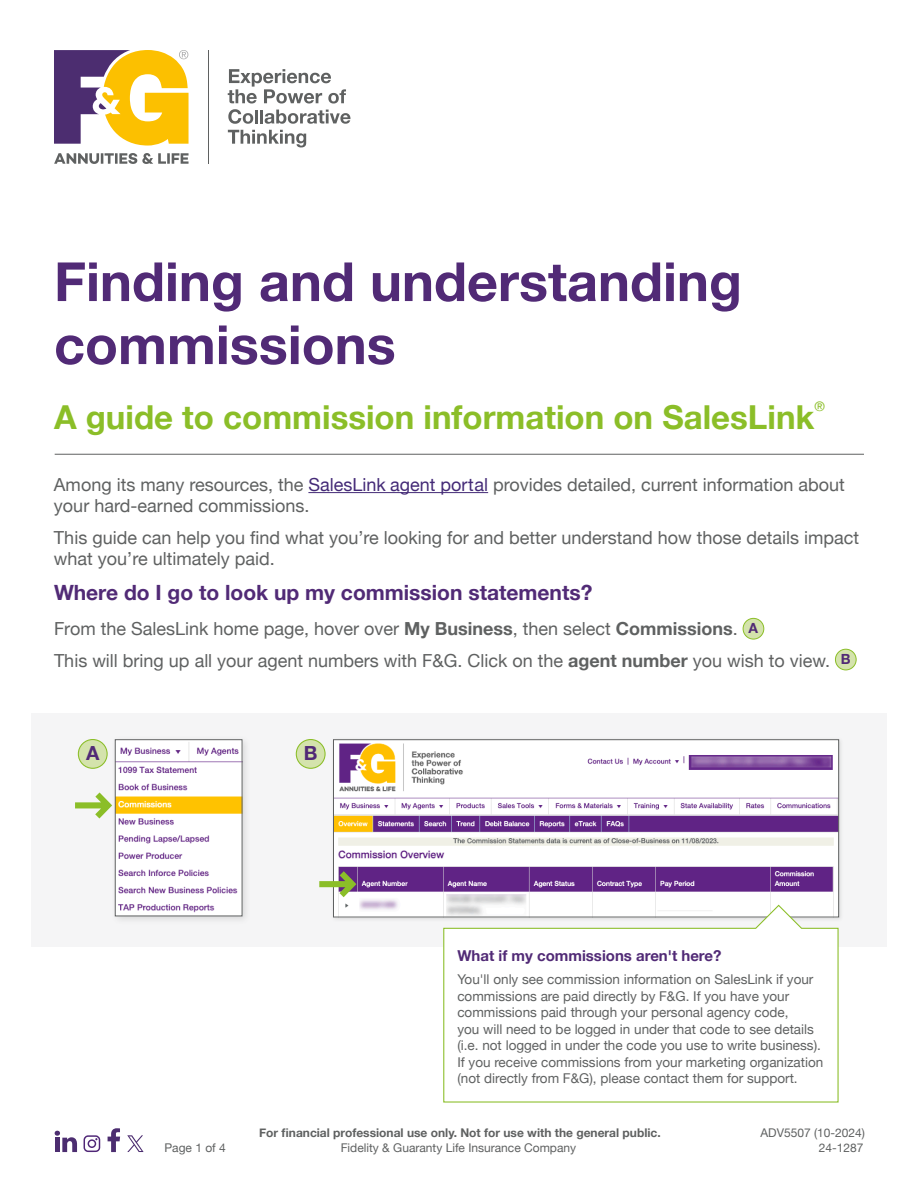
<style>
.page{position:relative;width:918px;height:1188px;background:#fff}
.page>*{position:absolute;margin:0;border:0;box-sizing:border-box;transform-origin:0 0}
.t1{font:700 54px/63px "Helvetica Neue";color:#512a76}
.t2{font:700 33px "Helvetica Neue";color:#8bbe28}
.t3{font:700 21px "Helvetica Neue";color:#512a76}
.t4{font:700 19.5px "Helvetica Neue";color:#512a76}
.t5{font:18px/21px "Helvetica Neue";color:#5f6161}
.t6{font:700 15px "Helvetica Neue";color:#512a76}
.t7{font:13.5px/16.5px "Helvetica Neue";color:#5f6161}
.t8{font:13.05px "Helvetica Neue";color:#8bbe28}
.t9{font:12px "Helvetica Neue";color:#5f6161}
.t10{font:700 12px "Helvetica Neue";color:#5f6161}
.s1{color:#442a77}
.s2{font-weight:700}
.s3{font-weight:700;font-size:13.95px;color:#512a76}
</style>
<div class="page">
<svg style="left:108px;top:1128px;width:12px;height:24px"></svg>
<svg style="left:127px;top:1135px;width:17px;height:17px"></svg>
<svg style="left:55px;top:1131px;width:22px;height:21px"></svg>
<svg style="left:84px;top:1135px;width:16px;height:17px"></svg>
<div style="left:31px;top:713px;width:856px;height:234px;background:#f5f5f6"></div>
<hr style="left:308px;top:492px;width:180px;height:1px;background:#442a77">
<div style="left:743px;top:618px;width:21px;height:21px;background:#d4e3ac;border-radius:50%"></div>
<div style="left:743px;top:618px;width:21px;height:21px;border:1px solid #8bbe28;border-radius:50%"></div>
<div style="left:835px;top:649px;width:21px;height:21px;background:#d4e3ac;border-radius:50%"></div>
<div style="left:835px;top:649px;width:22px;height:21px;border:1px solid #8bbe28;border-radius:50%"></div>
<svg style="left:54px;top:153px;width:135px;height:11px"></svg>
<hr style="left:208px;top:50px;width:1px;height:114px;background:#5f6161">
<svg style="left:228px;top:69px;width:122px;height:55px"></svg>
<svg style="left:228px;top:130px;width:78px;height:17px"></svg>
<svg style="left:54px;top:50px;width:135px;height:96px"></svg>
<hr style="left:55px;top:454px;width:809px;height:1px;background:#5f6161">
<div style="left:331px;top:737px;width:513px;height:186px;background:#5f6161;opacity:.2"></div>
<img style="left:335px;top:742px;width:502px;height:173px">
<div style="left:333px;top:740px;width:506px;height:177px;border:1px solid #5f6161"></div>
<div style="left:111px;top:735px;width:140px;height:190px;background:#5f6161;opacity:.2"></div>
<img style="left:117px;top:742px;width:123px;height:172px">
<div style="left:78px;top:740px;width:29px;height:28px;background:#d4e3ac;border-radius:50%"></div>
<div style="left:78px;top:739px;width:30px;height:30px;border:1px solid #8bbe28;border-radius:50%"></div>
<div style="left:296px;top:740px;width:29px;height:28px;background:#d4e3ac;border-radius:50%"></div>
<div style="left:296px;top:739px;width:30px;height:30px;border:1px solid #8bbe28;border-radius:50%"></div>
<svg style="left:75px;top:792px;width:37px;height:26px"></svg>
<svg style="left:319px;top:871px;width:37px;height:26px"></svg>
<svg style="left:443px;top:904px;width:396px;height:199px"></svg>
<h1 class="t1" style="left:54px;top:252px;width:689px">Finding and understanding commissions</h1>
<h2 class="t2" style="left:54px;top:392px;width:762px">A guide to commission information on SalesLink</h2>
<p class="t8" style="left:815px;top:397px;width:12px">®</p>
<p class="t5" style="left:54px;top:475px;width:792px">Among its many resources, the <span class="s1">SalesLink agent portal</span> provides detailed, current information about your hard-earned commissions.</p>
<p class="t5" style="left:54px;top:528px;width:807px">This guide can help you find what you’re looking for and better understand how those details impact what you’re ultimately paid.</p>
<p class="t3" style="left:54px;top:577px;width:540px">Where do I go to look up my commission statements?</p>
<p class="t5" style="left:54px;top:613px;width:798px;line-height:32.4px">From the SalesLink home page, hover over <span class="s2">My Business</span>, then select <span class="s2">Commissions</span>. <span class="s3">A<br></span>This will bring up all your agent numbers with F&amp;G. Click on the <span class="s2">agent number</span> you wish to view. <sup>B</sup></p>
<p class="t4" style="left:86px;top:738px;width:15px">A</p>
<p class="t4" style="left:304px;top:738px;width:15px">B</p>
<p class="t6" style="left:457px;top:944px;width:266px">What if my commissions aren't here?</p>
<p class="t7" style="left:457px;top:972px;width:367px">You'll only see commission information on SalesLink if your commissions are paid directly by F&amp;G. If you have your commissions paid through your personal agency code,<br>you will need to be logged in under that code to see details (i.e. not logged in under the code you use to write business).<br>If you receive commissions from your marketing organization (not directly from F&amp;G), please contact them for support.</p>
<p class="t10" style="left:259px;top:1124px;width:403px">For financial professional use only. Not for use with the general public.</p>
<p class="t9" style="left:760px;top:1124px;width:106px">ADV5507 (10-2024)</p>
<p class="t9" style="left:164px;top:1139px;width:63px">Page 1 of 4</p>
<p class="t9" style="left:341px;top:1139px;width:237px">Fidelity &amp; Guaranty Life Insurance Company</p>
<p class="t9" style="left:819px;top:1139px;width:46px">24-1287</p>
</div>
